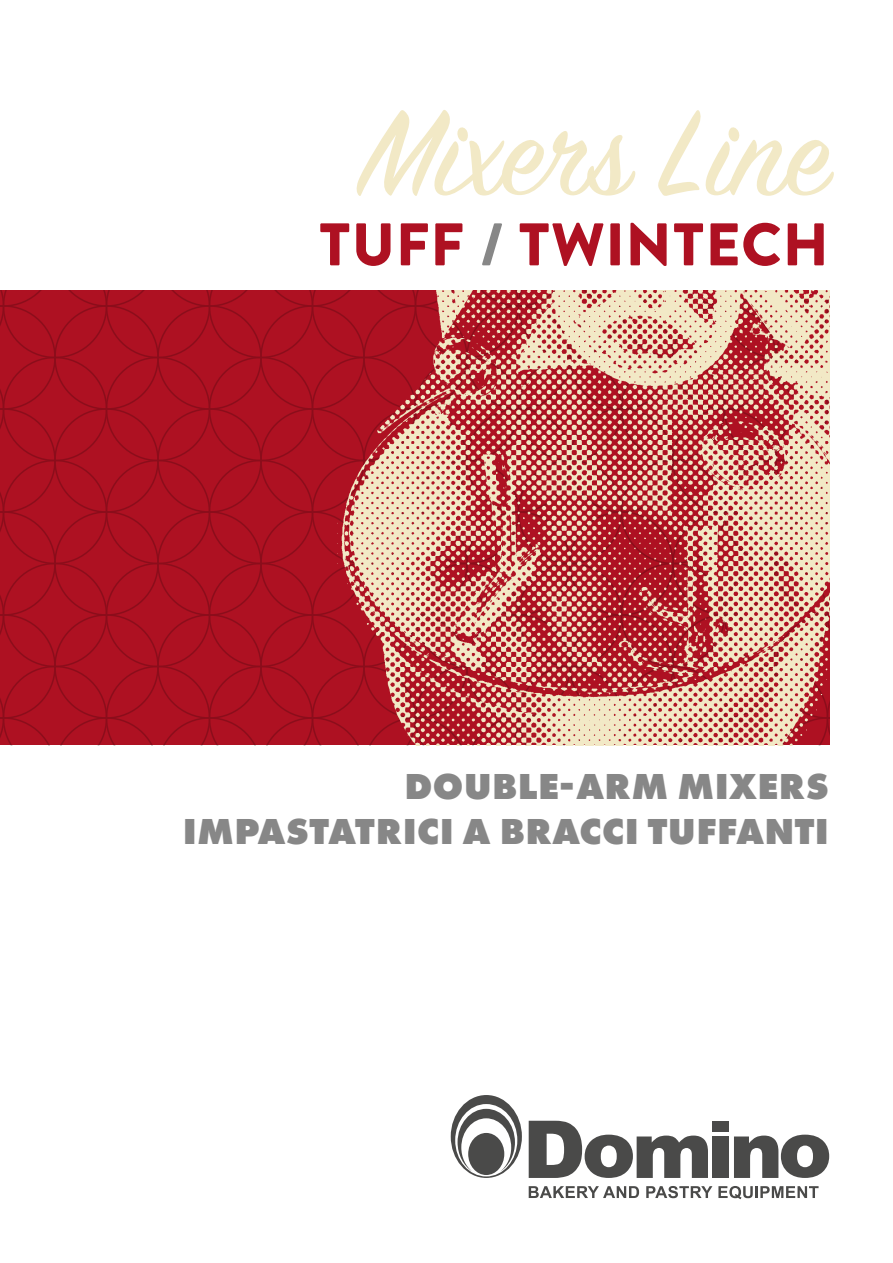
<style>
.page{position:relative;width:893px;height:1263px;background:#fff}
.page>*{position:absolute;margin:0;border:0;box-sizing:border-box;transform-origin:0 0}
.t1{font:135px "Sign Painter House Script";color:#f2e9c6}
.t2{font:900 60px "Brandon Text";letter-spacing:.02em;color:#ae1122}
.t3{font:800 37.5px/45px "Futura PT";letter-spacing:.01em;color:#878787;text-align:right}
.s1{color:#878787}
</style>
<div class="page">
<svg style="left:0;top:291px;width:338px;height:454px;background:#ab1021"></svg>
<img style="left:338px;top:291px;width:491px;height:454px">
<svg style="left:451px;top:1095px;width:71px;height:83px"></svg>
<div style="left:468px;top:1133px;width:36px;height:42px;background:#4a4a49;border-radius:50%"></div>
<svg style="left:529px;top:1121px;width:179px;height:57px"></svg>
<div style="left:713px;top:1121px;width:16px;height:10px;background:#4a4a49"></div>
<div style="left:713px;top:1136px;width:16px;height:42px;background:#4a4a49"></div>
<svg style="left:734px;top:1134px;width:95px;height:44px"></svg>
<svg style="left:529px;top:1186px;width:110px;height:12px"></svg>
<svg style="left:646px;top:1186px;width:66px;height:12px"></svg>
<svg style="left:718px;top:1186px;width:101px;height:13px"></svg>
<h1 class="t1" style="left:360px;top:70px;width:471px">Mixers Line</h1>
<h2 class="t2" style="left:319px;top:202px;width:511px">TUFF <span class="s1">/</span> TWINTECH</h2>
<p class="t3" style="left:183px;top:763px;width:648px">DOUBLE-ARM MIXERS<br>IMPASTATRICI A BRACCI TUFFANTI</p>
</div>
